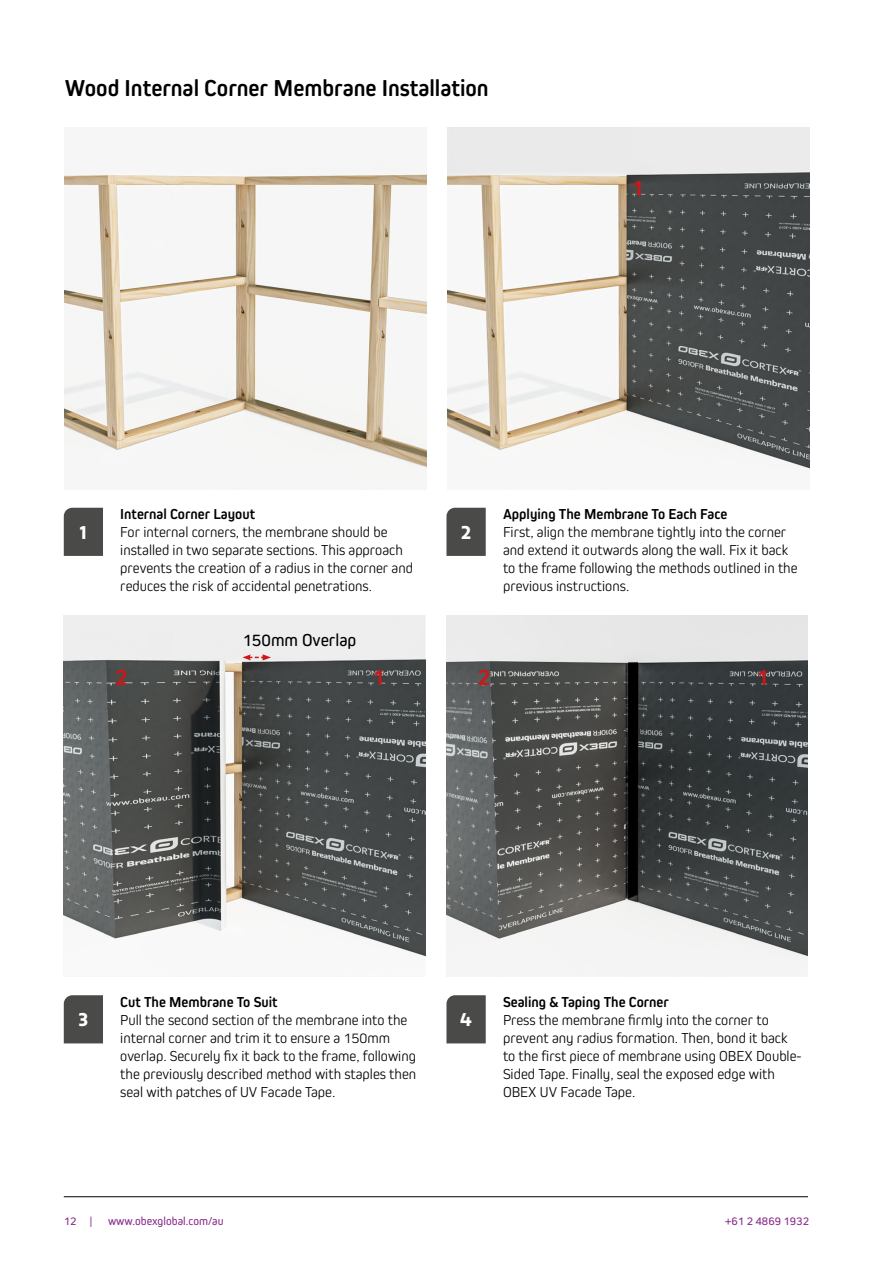
<style>
.page{position:relative;width:893px;height:1263px;background:#fff}
.page>*{position:absolute;margin:0;border:0;box-sizing:border-box;transform-origin:0 0}
.t1{font:700 24px "Kiro";color:#000}
.t2{font:700 24px "Kiro";color:#cd1719}
.t3{font:18px "Kiro";color:#000}
.t4{font:700 18px "Quatro";color:#fff}
.t5{font:300 15px/18px "Kiro";color:#000}
.t6{font:700 15px "Kiro";color:#000}
.t7{font:12px "Kiro";color:#882d88}
</style>
<div class="page">
<hr style="left:64px;top:1196px;width:744px;height:1px;background:#000">
<img style="left:65px;top:167px;width:361px;height:318px">
<img style="left:448px;top:128px;width:361px;height:342px">
<img style="left:64px;top:615px;width:361px;height:341px">
<img style="left:446px;top:615px;width:362px;height:361px">
<svg style="left:242px;top:654px;width:29px;height:6px"></svg>
<div style="left:64px;top:508px;width:39px;height:48px;background:#4a4a49"></div>
<svg style="left:446px;top:508px;width:40px;height:48px;background:#4f4f4e"></svg>
<div style="left:64px;top:995px;width:39px;height:48px;background:#4a4a49"></div>
<svg style="left:446px;top:995px;width:40px;height:48px;background:#4f4f4e"></svg>
<h1 class="t1" style="left:65px;top:74px;width:425px">Wood Internal Corner Membrane Installation</h1>
<h1 class="t2" style="left:631px;top:174px;width:14px">1</h1>
<p class="t6" style="left:120px;top:505px;width:136px">Internal Corner Layout</p>
<p class="t5" style="left:120px;top:523px;width:294px">For internal corners, the membrane should be installed in two separate sections. This approach prevents the creation of a radius in the corner and reduces the risk of accidental penetrations.</p>
<p class="t4" style="left:80px;top:521px;width:8px">1</p>
<p class="t4" style="left:461px;top:521px;width:11px">2</p>
<p class="t3" style="left:242px;top:630px;width:115px">150mm Overlap</p>
<p class="t6" style="left:503px;top:505px;width:226px">Applying The Membrane To Each Face</p>
<p class="t5" style="left:503px;top:523px;width:296px">First, align the membrane tightly into the corner and extend it outwards along the wall. Fix it back to the frame following the methods outlined in the previous instructions.</p>
<h1 class="t2" style="left:115px;top:663px;width:14px">2</h1>
<h1 class="t2" style="left:477px;top:663px;width:14px">2</h1>
<h1 class="t2" style="left:372px;top:663px;width:14px">1</h1>
<h1 class="t2" style="left:756px;top:663px;width:14px">1</h1>
<p class="t6" style="left:120px;top:993px;width:159px">Cut The Membrane To Suit</p>
<p class="t5" style="left:120px;top:1010px;width:297px">Pull the second section of the membrane into the internal corner and trim it to ensure a 150mm overlap. Securely fix it back to the frame, following the previously described method with staples then seal with patches of UV Facade Tape.</p>
<p class="t4" style="left:78px;top:1009px;width:11px">3</p>
<p class="t4" style="left:460px;top:1009px;width:13px">4</p>
<p class="t6" style="left:503px;top:993px;width:167px">Sealing &amp; Taping The Corner</p>
<p class="t5" style="left:503px;top:1011px;width:300px">Press the membrane firmly into the corner to prevent any radius formation. Then, bond it back to the first piece of membrane using OBEX Double-Sided Tape. Finally, seal the exposed edge with OBEX UV Facade Tape.</p>
<p class="t7" style="left:64px;top:1214px;width:30px">12 |</p>
<p class="t7" style="left:108px;top:1214px;width:117px">www.obexglobal.com/au</p>
<p class="t7" style="left:725px;top:1214px;width:85px">+61 2 4869 1932</p>
</div>
